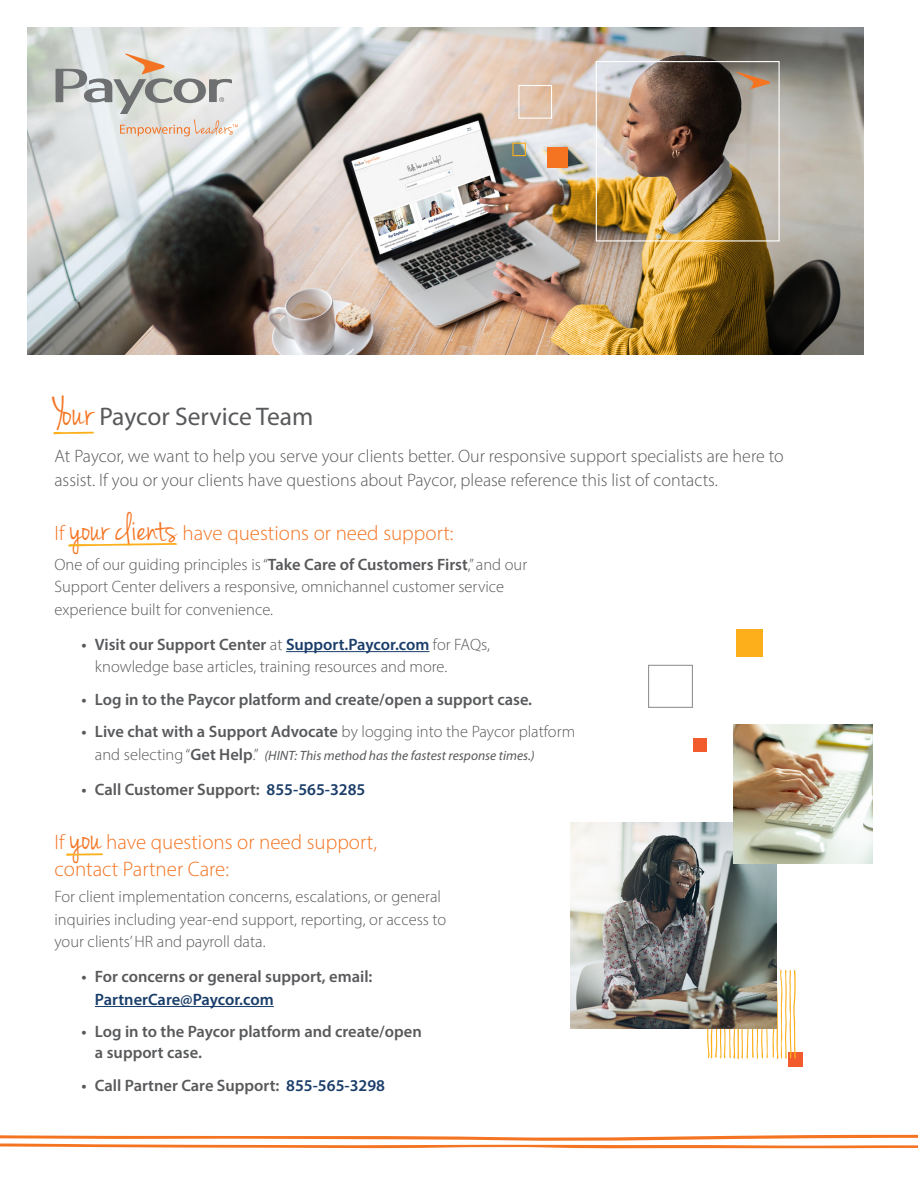
<style>
.page{position:relative;width:918px;height:1188px;background:#fff}
.page>*{position:absolute;margin:0;border:0;box-sizing:border-box;transform-origin:0 0}
.t1{font:25.5px "Myriad Pro";color:#58595b}
.t2{font:300 21px/27px "Myriad Pro";color:#f47422}
.t3{font:300 18px/24px "Myriad Pro";color:#58595b}
.t4{font:300 16.5px/22.5px "Myriad Pro";color:#58595b}
.t5{font:600 16.5px/21px "Myriad Pro";color:#58595b}
.t6{font:600 16.5px "Myriad Pro";color:#193d6a}
.t7{font:italic 13.5px "Myriad Pro";color:#58595b}
.s1{font-family:"Jenna Sue Pro";font-size:45px;color:#f47422}
.s2{font-family:"Jenna Sue";font-weight:400;font-size:40.5px}
.s3{font-weight:600}
.s4{font-weight:600;color:#1a3d69}
.s5{font-weight:300;font-style:normal;font-size:16.5px}
.s6{font-weight:600;font-style:normal;font-size:16.5px}
.s7{color:#1a3d69}
</style>
<div class="page">
<img style="left:27px;top:27px;width:837px;height:327px">
<hr style="left:286px;top:651px;width:143px;height:1px;background:#1a3d69">
<svg style="left:0;top:1134px;width:918px;height:15px"></svg>
<div style="left:789px;top:1052px;width:14px;height:14px;background:#f15b2e"></div>
<svg style="left:706px;top:968px;width:90px;height:92px"></svg>
<div style="left:596px;top:61px;width:184px;height:180px;border:1px solid #fff"></div>
<svg style="left:736px;top:72px;width:34px;height:17px"></svg>
<div style="left:518px;top:85px;width:34px;height:34px;border:1px solid #fff"></div>
<div style="left:512px;top:143px;width:14px;height:13px;border:1px solid #fcaf1a"></div>
<div style="left:547px;top:148px;width:21px;height:20px;background:#f47422"></div>
<svg style="left:68px;top:543px;width:110px;height:4px"></svg>
<hr style="left:95px;top:1006px;width:179px;height:1px;background:#193d6a">
<div style="left:694px;top:738px;width:13px;height:14px;background:#f15b2e"></div>
<div style="left:648px;top:665px;width:45px;height:43px;border:1px solid #939598"></div>
<div style="left:737px;top:629px;width:26px;height:27px;background:#fcaf1a"></div>
<img style="left:570px;top:823px;width:206px;height:205px">
<img style="left:733px;top:724px;width:140px;height:140px">
<svg style="left:56px;top:54px;width:182px;height:82px;background:#d1cfca"></svg>
<svg style="left:66px;top:853px;width:37px;height:3px"></svg>
<svg style="left:53px;top:432px;width:41px;height:2px"></svg>
<h1 class="t1" style="left:54px;top:400px;width:261px"><span class="s1">Your</span> Paycor Service Team</h1>
<p class="t3" style="left:54px;top:444px;width:731px">At Paycor, we want to help you serve your clients better. Our responsive support specialists are here to assist. If you or your clients have questions about Paycor, please reference this list of contacts.</p>
<p class="t2" style="left:54px;top:519px;width:401px">If <span class="s2">your clients</span> have questions or need support:</p>
<p class="t4" style="left:54px;top:553px;width:474px">One of our guiding principles is “<span class="s3">Take Care of Customers First</span>,” and our<br>Support Center delivers a responsive, omnichannel customer service experience built for convenience.</p>
<p class="t4" style="left:95px;top:633px;width:396px;text-indent:-13px"><span class="s3">• Visit our Support Center</span> at <span class="s4">Support.Paycor.com</span> for FAQs, knowledge base articles, training resources and more.</p>
<p class="t5" style="left:81px;top:688px;width:452px">• Log in to the Paycor platform and create/open a support case.</p>
<p class="t4" style="left:81px;top:720px;width:495px"><span class="s3">• Live chat with a Support Advocate</span> by logging into the Paycor platform</p>
<p class="t7" style="left:95px;top:747px;width:441px"><span class="s5">and selecting “</span><span class="s6">Get Help</span><span class="s5">.”</span> (HINT: This method has the fastest response times.)</p>
<p class="t5" style="left:81px;top:779px;width:285px">• Call Customer Support: <span class="s7">855-565-3285</span></p>
<p class="t2" style="left:54px;top:828px;width:324px">If <span class="s2">you</span> have questions or need support, contact Partner Care:</p>
<p class="t4" style="left:54px;top:885px;width:393px">For client implementation concerns, escalations, or general inquiries including year-end support, reporting, or access to your clients’ HR and payroll data.</p>
<p class="t5" style="left:81px;top:966px;width:293px">• For concerns or general support, email:</p>
<p class="t6" style="left:95px;top:989px;width:180px">PartnerCare@Paycor.com</p>
<p class="t5" style="left:95px;top:1021px;width:328px;text-indent:-13px">• Log in to the Paycor platform and create/open a support case.</p>
<p class="t5" style="left:81px;top:1074px;width:305px">• Call Partner Care Support: <span class="s7">855-565-3298</span></p>
</div>
